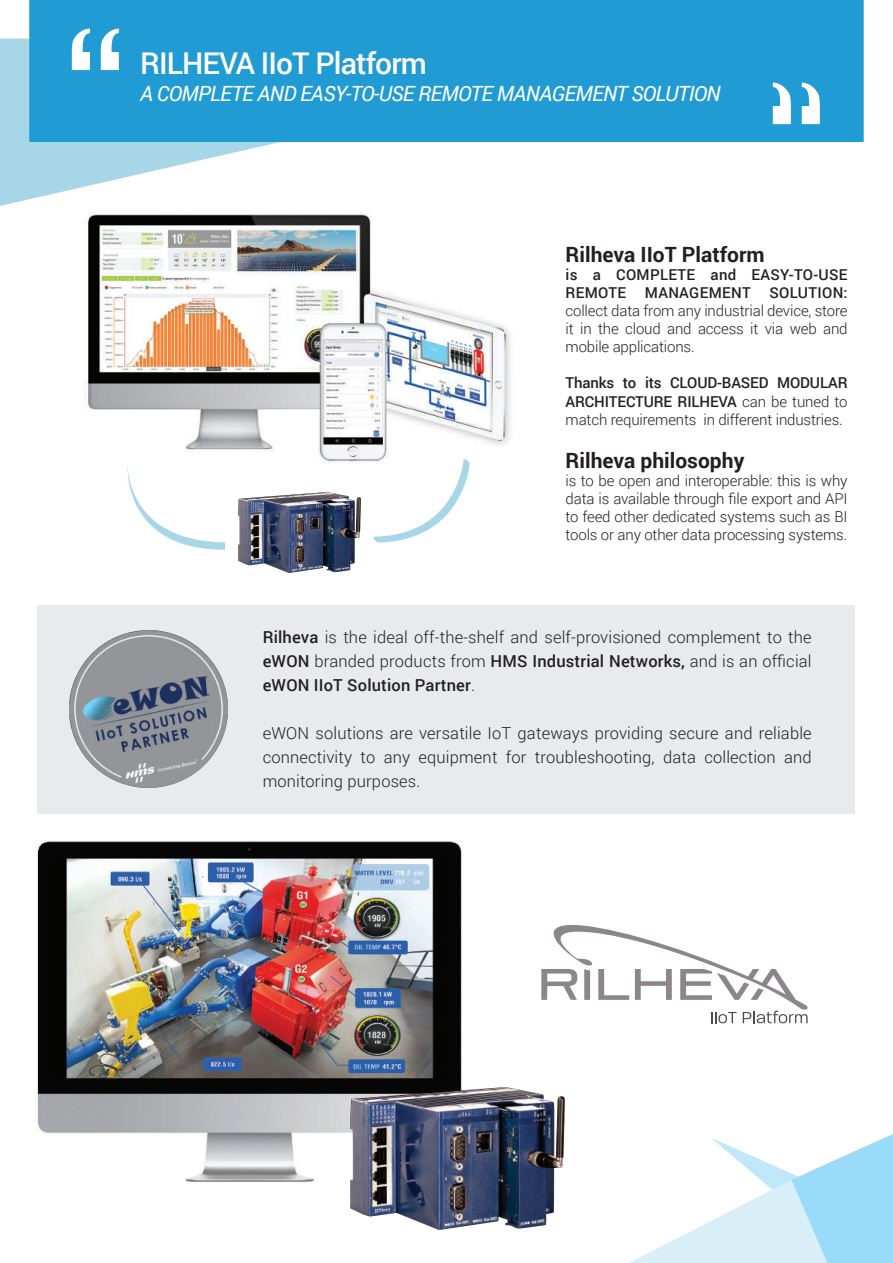
<style>
.page{position:relative;width:893px;height:1263px;background:#fff}
.page>*{position:absolute;margin:0;border:0;box-sizing:border-box;transform-origin:0 0}
.t1{font:150px "Lucida Bright";color:#fff}
.t2{font:500 30px "Roboto";letter-spacing:-.03em;color:#fff}
.t3{font:italic 21px "Roboto";letter-spacing:-.03em;color:#fff}
.t4{font:700 21px "Roboto";color:#231f20}
.t5{font:300 16.5px/24px "Roboto";letter-spacing:.01em;color:#231f20;text-align:justify}
.t6{font:300 15px/18px "Roboto";letter-spacing:-.01em;color:#231f20;text-align:justify}
.t7{font:500 15px/18px "Roboto";letter-spacing:.02em;color:#231f20}
.s1{font-weight:500}
</style>
<div class="page">
<img style="left:85px;top:212px;width:425px;height:251px">
<svg style="left:0;top:39px;width:280px;height:167px;fill:#a6d6e8"></svg>
<div style="left:29px;top:0;width:835px;height:142px;background:#219bd4"></div>
<svg style="left:773px;top:83px;width:47px;height:41px"></svg>
<img style="left:35px;top:840px;width:427px;height:342px">
<svg style="left:127px;top:460px;width:98px;height:90px"></svg>
<svg style="left:371px;top:457px;width:99px;height:85px"></svg>
<svg style="left:629px;top:1134px;width:264px;height:129px"></svg>
<img style="left:238px;top:492px;width:122px;height:81px">
<img style="left:350px;top:1087px;width:214px;height:142px">
<svg style="left:541px;top:924px;width:267px;height:99px"></svg>
<div style="left:38px;top:605px;width:817px;height:208px;background:#e8eaeb"></div>
<img style="left:70px;top:630px;width:157px;height:158px">
<h1 class="t1" style="left:61px;top:5px;width:70px">“</h1>
<h2 class="t2" style="left:140px;top:42px;width:288px">RILHEVA IIoT Platform</h2>
<h3 class="t3" style="left:140px;top:79px;width:582px">A COMPLETE AND EASY-TO-USE REMOTE MANAGEMENT SOLUTION</h3>
<h3 class="t4" style="left:566px;top:240px;width:201px">Rilheva IIoT Platform</h3>
<p class="t7" style="left:566px;top:266px;width:284px">is a COMPLETE and EASY-TO-USE<br>REMOTE MANAGEMENT SOLUTION:</p>
<p class="t6" style="left:566px;top:302px;width:284px">collect data from any industrial device, store it in the cloud and access it via web and mobile applications.</p>
<p class="t6" style="left:566px;top:374px;width:284px"><span class="s1">Thanks to its CLOUD-BASED MODULAR ARCHITECTURE RILHEVA</span> can be tuned to match requirements in different industries.</p>
<h3 class="t4" style="left:566px;top:445px;width:180px">Rilheva philosophy</h3>
<p class="t6" style="left:566px;top:471px;width:284px">is to be open and interoperable: this is why data is available through file export and API to feed other dedicated systems such as BI tools or any other data processing systems.</p>
<p class="t5" style="left:263px;top:624px;width:551px"><span class="s1">Rilheva</span> is the ideal off-the-shelf and self-provisioned complement to the <span class="s1">eWON</span> branded products from <span class="s1">HMS Industrial Networks,</span> and is an official <span class="s1">eWON IIoT Solution Partner</span>.</p>
<p class="t5" style="left:263px;top:720px;width:551px">eWON solutions are versatile IoT gateways providing secure and reliable connectivity to any equipment for troubleshooting, data collection and monitoring purposes.</p>
</div>
